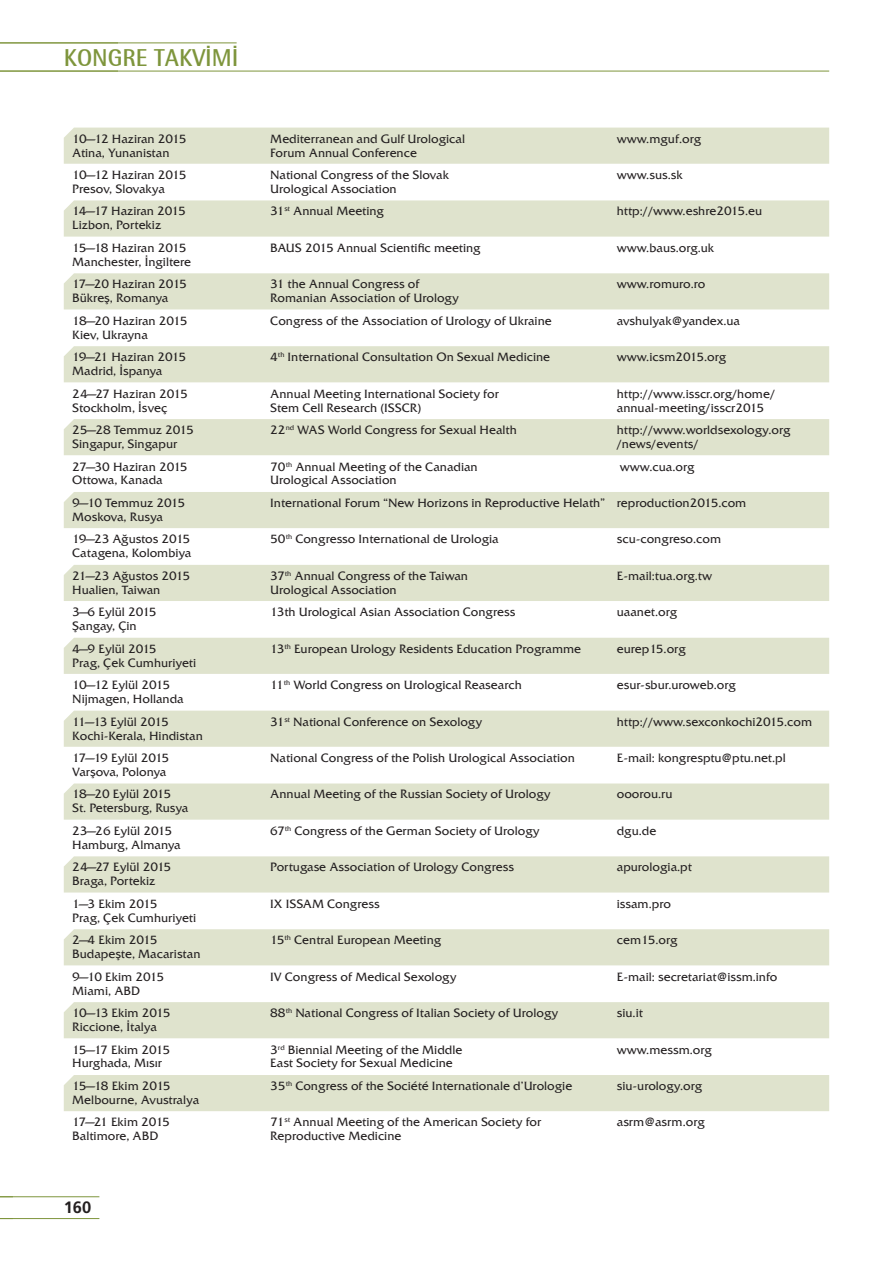
<style>
.page{position:relative;width:893px;height:1263px;background:#fff}
.page>*{position:absolute;margin:0;border:0;box-sizing:border-box;transform-origin:0 0}
.t1{font:700 24px "Rotis Semi Sans";color:#7e953c}
.t2{font:16.5px "Frutiger Bold Tr";color:#231f20}
.t3{font:12px/22.5px "Friz Quadrata Com";color:#231f20}
.t4{font:12px "Friz Quadrata Com";letter-spacing:-.04em;color:#231f20}
</style>
<div class="page">
<div style="left:64px;top:128px;width:765px;height:36px;background:#dfe3cd"></div>
<div style="left:64px;top:200px;width:765px;height:37px;background:#dfe3cd"></div>
<div style="left:64px;top:273px;width:765px;height:36px;background:#dfe3cd"></div>
<div style="left:64px;top:346px;width:765px;height:36px;background:#dfe3cd"></div>
<div style="left:64px;top:419px;width:765px;height:36px;background:#dfe3cd"></div>
<div style="left:64px;top:492px;width:765px;height:36px;background:#dfe3cd"></div>
<div style="left:64px;top:565px;width:765px;height:36px;background:#dfe3cd"></div>
<div style="left:64px;top:638px;width:765px;height:36px;background:#dfe3cd"></div>
<div style="left:64px;top:711px;width:765px;height:36px;background:#dfe3cd"></div>
<div style="left:64px;top:783px;width:765px;height:37px;background:#dfe3cd"></div>
<div style="left:64px;top:856px;width:765px;height:36px;background:#dfe3cd"></div>
<div style="left:64px;top:929px;width:765px;height:36px;background:#dfe3cd"></div>
<div style="left:64px;top:1002px;width:765px;height:36px;background:#dfe3cd"></div>
<div style="left:64px;top:1075px;width:765px;height:36px;background:#dfe3cd"></div>
<hr style="left:0;top:43px;width:237px;height:1px;background:#7e953c">
<hr style="left:0;top:71px;width:829px;height:1px;background:#7e953c">
<hr style="left:0;top:1196px;width:99px;height:1px;background:#7e953c">
<hr style="left:0;top:1218px;width:99px;height:1px;background:#7e953c">
<svg style="left:0;top:1196px;width:13px;height:1px"></svg>
<h1 class="t1" style="left:64px;top:43px;width:176px">KONGRE TAKVİMİ</h1>
<p class="t3" style="left:72px;top:127px;width:116px">10–12 Haziran 2015</p>
<p class="t3" style="left:270px;top:127px;width:196px">Mediterranean and Gulf Urological</p>
<p class="t3" style="left:617px;top:127px;width:86px">www.mguf.org</p>
<p class="t3" style="left:72px;top:141px;width:99px">Atina, Yunanistan</p>
<p class="t3" style="left:270px;top:141px;width:148px">Forum Annual Conference</p>
<p class="t3" style="left:72px;top:164px;width:116px">10–12 Haziran 2015</p>
<p class="t3" style="left:270px;top:164px;width:180px">National Congress of the Slovak</p>
<p class="t3" style="left:617px;top:164px;width:67px">www.sus.sk</p>
<p class="t3" style="left:72px;top:178px;width:94px">Presov, Slovakya</p>
<p class="t3" style="left:270px;top:178px;width:128px">Urological Association</p>
<p class="t3" style="left:72px;top:200px;width:115px">14–17 Haziran 2015</p>
<p class="t3" style="left:270px;top:200px;width:115px">31<sup>st</sup> Annual Meeting</p>
<p class="t3" style="left:617px;top:200px;width:147px">http://www.eshre2015.eu</p>
<p class="t3" style="left:72px;top:214px;width:116px">Lizbon, Portekiz<br>15–18 Haziran 2015</p>
<p class="t3" style="left:270px;top:236px;width:212px">BAUS 2015 Annual Scientific meeting</p>
<p class="t3" style="left:617px;top:236px;width:99px">www.baus.org.uk</p>
<p class="t3" style="left:72px;top:250px;width:120px">Manchester, İngiltere<br>17–20 Haziran 2015</p>
<p class="t3" style="left:270px;top:273px;width:151px">31 the Annual Congress of</p>
<p class="t3" style="left:617px;top:273px;width:90px">www.romuro.ro</p>
<p class="t3" style="left:72px;top:287px;width:98px">Bükreş, Romanya</p>
<p class="t3" style="left:270px;top:287px;width:190px">Romanian Association of Urology</p>
<p class="t3" style="left:72px;top:309px;width:117px">18–20 Haziran 2015</p>
<p class="t3" style="left:270px;top:309px;width:283px">Congress of the Association of Urology of Ukraine</p>
<p class="t3" style="left:617px;top:309px;width:125px">avshulyak@yandex.ua</p>
<p class="t3" style="left:72px;top:323px;width:115px">Kiev, Ukrayna<br>19–21 Haziran 2015</p>
<p class="t3" style="left:270px;top:346px;width:281px">4<sup>th</sup> International Consultation On Sexual Medicine</p>
<p class="t3" style="left:617px;top:346px;width:111px">www.icsm2015.org</p>
<p class="t3" style="left:72px;top:360px;width:117px">Madrid, İspanya<br>24–27 Haziran 2015</p>
<p class="t3" style="left:270px;top:382px;width:230px">Annual Meeting International Society for</p>
<p class="t3" style="left:617px;top:382px;width:160px">http://www.isscr.org/home/</p>
<p class="t3" style="left:72px;top:396px;width:97px">Stockholm, İsveç</p>
<p class="t3" style="left:270px;top:396px;width:153px">Stem Cell Research (ISSCR)</p>
<p class="t3" style="left:617px;top:396px;width:149px">annual-meeting/isscr2015</p>
<p class="t3" style="left:72px;top:419px;width:123px">25–28 Temmuz 2015</p>
<p class="t3" style="left:270px;top:419px;width:248px">22<sup>nd</sup> WAS World Congress for Sexual Health</p>
<p class="t3" style="left:617px;top:419px;width:175px">http://www.worldsexology.org</p>
<p class="t3" style="left:72px;top:433px;width:106px">Singapur, Singapur</p>
<p class="t3" style="left:617px;top:433px;width:83px">/news/events/</p>
<p class="t3" style="left:72px;top:455px;width:117px">27–30 Haziran 2015</p>
<p class="t3" style="left:270px;top:455px;width:209px">70<sup>th</sup> Annual Meeting of the Canadian</p>
<p class="t3" style="left:620px;top:455px;width:76px">www.cua.org</p>
<p class="t3" style="left:72px;top:469px;width:92px">Ottowa, Kanada</p>
<p class="t3" style="left:270px;top:469px;width:128px">Urological Association</p>
<p class="t3" style="left:72px;top:491px;width:114px">9–10 Temmuz 2015</p>
<p class="t3" style="left:270px;top:491px;width:478px">International Forum “New Horizons in Reproductive Helath” reproduction2015.com</p>
<p class="t3" style="left:72px;top:505px;width:119px">Moskova, Rusya<br>19–23 Ağustos 2015</p>
<p class="t3" style="left:270px;top:528px;width:230px">50<sup>th</sup> Congresso International de Urologia</p>
<p class="t3" style="left:617px;top:528px;width:106px">scu-congreso.com</p>
<p class="t3" style="left:72px;top:542px;width:121px">Catagena, Kolombiya<br>21–23 Ağustos 2015</p>
<p class="t3" style="left:270px;top:564px;width:199px">37<sup>th</sup> Annual Congress of the Taiwan</p>
<p class="t3" style="left:617px;top:564px;width:97px">E-mail:tua.org.tw</p>
<p class="t3" style="left:72px;top:578px;width:90px">Hualien, Taiwan</p>
<p class="t3" style="left:270px;top:578px;width:128px">Urological Association</p>
<p class="t3" style="left:72px;top:601px;width:86px">3–6 Eylül 2015</p>
<p class="t3" style="left:270px;top:601px;width:247px">13th Urological Asian Association Congress</p>
<p class="t3" style="left:617px;top:601px;width:62px">uaanet.org</p>
<p class="t3" style="left:72px;top:615px;width:86px">Şangay, Çin<br>4–9 Eylül 2015</p>
<p class="t3" style="left:270px;top:637px;width:312px">13<sup>th</sup> European Urology Residents Education Programme</p>
<p class="t3" style="left:617px;top:637px;width:70px">eurep15.org</p>
<p class="t3" style="left:72px;top:651px;width:125px">Prag, Çek Cumhuriyeti<br>10–12 Eylül 2015</p>
<p class="t3" style="left:72px;top:688px;width:113px">Nijmagen, Hollanda<br>11–13 Eylül 2015</p>
<p class="t3" style="left:72px;top:724px;width:132px">Kochi-Kerala, Hindistan<br>17–19 Eylül 2015</p>
<p class="t3" style="left:72px;top:760px;width:100px">Varşova, Polonya<br>18–20 Eylül 2015</p>
<p class="t3" style="left:72px;top:797px;width:118px">St. Petersburg, Rusya<br>23–26 Eylül 2015</p>
<p class="t3" style="left:72px;top:833px;width:110px">Hamburg, Almanya<br>24–27 Eylül 2015</p>
<p class="t3" style="left:72px;top:870px;width:87px">Braga, Portekiz<br>1–3 Ekim 2015</p>
<p class="t3" style="left:72px;top:906px;width:125px">Prag, Çek Cumhuriyeti<br>2–4 Ekim 2015</p>
<p class="t3" style="left:72px;top:943px;width:130px">Budapeşte, Macaristan<br>9–10 Ekim 2015</p>
<p class="t3" style="left:72px;top:979px;width:100px">Miami, ABD<br>10–13 Ekim 2015</p>
<p class="t3" style="left:72px;top:1016px;width:99px">Riccione, İtalya<br>15–17 Ekim 2015</p>
<p class="t3" style="left:270px;top:674px;width:253px">11<sup>th</sup> World Congress on Urological Reasearch</p>
<p class="t3" style="left:617px;top:674px;width:121px">esur-sbur.uroweb.org</p>
<p class="t3" style="left:270px;top:710px;width:213px">31<sup>st</sup> National Conference on Sexology</p>
<p class="t3" style="left:617px;top:710px;width:197px">http://www.sexconkochi2015.com</p>
<p class="t3" style="left:270px;top:746px;width:306px">National Congress of the Polish Urological Association</p>
<p class="t3" style="left:617px;top:746px;width:170px">E-mail: kongresptu@ptu.net.pl</p>
<p class="t3" style="left:270px;top:783px;width:282px">Annual Meeting of the Russian Society of Urology</p>
<p class="t3" style="left:617px;top:783px;width:57px">ooorou.ru</p>
<p class="t3" style="left:270px;top:819px;width:271px">67<sup>th</sup> Congress of the German Society of Urology</p>
<p class="t3" style="left:617px;top:819px;width:41px">dgu.de</p>
<p class="t3" style="left:270px;top:856px;width:245px">Portugase Association of Urology Congress</p>
<p class="t3" style="left:617px;top:856px;width:76px">apurologia.pt</p>
<p class="t3" style="left:270px;top:892px;width:111px">IX ISSAM Congress</p>
<p class="t3" style="left:617px;top:892px;width:56px">issam.pro</p>
<p class="t3" style="left:270px;top:929px;width:172px">15<sup>th</sup> Central European Meeting</p>
<p class="t3" style="left:617px;top:929px;width:62px">cem15.org</p>
<p class="t3" style="left:270px;top:965px;width:188px">IV Congress of Medical Sexology</p>
<p class="t3" style="left:617px;top:965px;width:162px">E-mail: secretariat@issm.info</p>
<p class="t3" style="left:270px;top:1002px;width:289px">88<sup>th</sup> National Congress of Italian Society of Urology</p>
<p class="t3" style="left:617px;top:1002px;width:28px">siu.it</p>
<p class="t3" style="left:270px;top:1038px;width:194px">3<sup>rd</sup> Biennial Meeting of the Middle</p>
<p class="t3" style="left:617px;top:1038px;width:97px">www.messm.org</p>
<p class="t3" style="left:72px;top:1052px;width:91px">Hurghada, Mısır</p>
<p class="t3" style="left:270px;top:1052px;width:184px">East Society for Sexual Medicine</p>
<p class="t4" style="left:72px;top:1078px;width:100px">15–18 Ekim 2015</p>
<p class="t3" style="left:270px;top:1074px;width:304px">35<sup>th</sup> Congress of the Société Internationale d’Urologie</p>
<p class="t3" style="left:617px;top:1074px;width:87px">siu-urology.org</p>
<p class="t3" style="left:72px;top:1088px;width:128px">Melbourne, Avustralya<br>17–21 Ekim 2015</p>
<p class="t3" style="left:270px;top:1111px;width:272px">71<sup>st</sup> Annual Meeting of the American Society for</p>
<p class="t3" style="left:617px;top:1111px;width:89px">asrm@asrm.org</p>
<p class="t3" style="left:72px;top:1125px;width:88px">Baltimore, ABD</p>
<p class="t3" style="left:270px;top:1125px;width:133px">Reproductive Medicine</p>
<h2 class="t2" style="left:64px;top:1198px;width:29px">160</h2>
</div>
